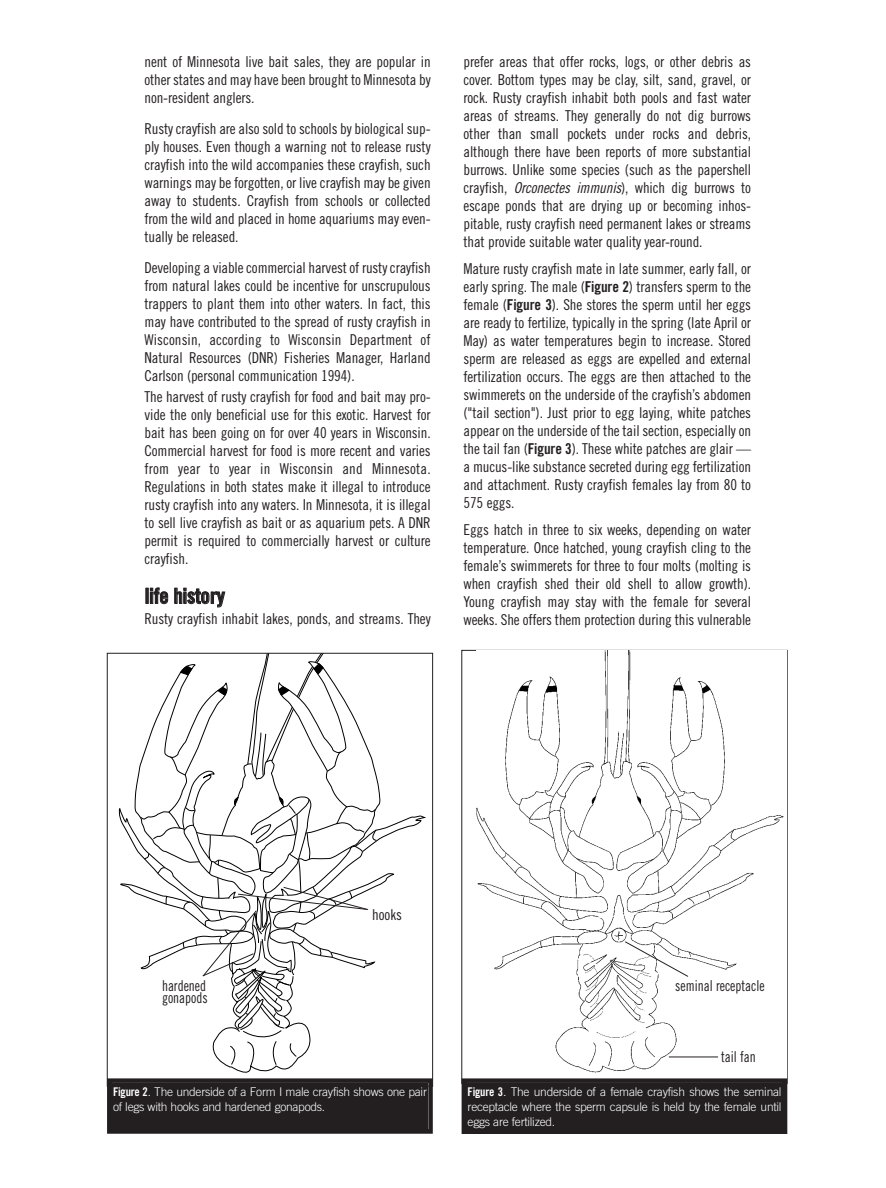
<style>
.page{position:relative;width:886px;height:1188px;background:#fff}
.page>*{position:absolute;margin:0;border:0;box-sizing:border-box;transform-origin:0 0}
.t1{font:21px "Trade Gothic Bold Cond Twenty";letter-spacing:-.01em;color:#231f20}
.t2{font:15px/18px "Trade Gothic Cond Eighteen";letter-spacing:-.01em;color:#231f20;text-align:justify}
.t3{font:15px/12px "Trade Gothic Cond Eighteen";letter-spacing:-.01em;color:#231f20;scale:.9 1}
.t4{font:300 12px/15px "Trade Gothic";letter-spacing:-.02em;color:#fff;text-align:justify}
.s1{font-family:"Trade Gothic Cond Eighteen Obl"}
.s2{font-family:"Trade Gothic Bold Cond Twenty"}
.s3{font-family:"Trade Gothic Bold Cond Twenty";font-weight:400}
</style>
<div class="page">
<img style="left:477px;top:651px;width:307px;height:422px">
<hr style="left:669px;top:1057px;width:49px;height:1px;background:#231f20">
<div style="left:466px;top:1083px;width:316px;height:47px;background:#231f20"></div>
<div style="left:461px;top:1078px;width:326px;height:56px;border:4px solid #231f20"></div>
<div style="left:112px;top:1083px;width:316px;height:46px;background:#231f20"></div>
<div style="left:107px;top:1078px;width:326px;height:56px;border:4px solid #231f20"></div>
<svg style="left:560px;top:912px;width:86px;height:22px"></svg>
<svg style="left:562px;top:953px;width:39px;height:15px"></svg>
<svg style="left:118px;top:653px;width:307px;height:426px"></svg>
<svg style="left:624px;top:941px;width:65px;height:36px"></svg>
<p class="t2" style="left:144px;top:54px;width:288px">nent of Minnesota live bait sales, they are popular in other states and may have been brought to Minnesota by non-resident anglers.</p>
<p class="t2" style="left:144px;top:121px;width:288px">Rusty crayfish are also sold to schools by biological sup&shy;ply houses. Even though a warning not to release rusty crayfish into the wild accompanies these crayfish, such warnings may be forgotten, or live crayfish may be given away to students. Crayfish from schools or collected from the wild and placed in home aquariums may even&shy;tually be released.</p>
<p class="t2" style="left:144px;top:260px;width:288px">Developing a viable commercial harvest of rusty crayfish from natural lakes could be incentive for unscrupulous trappers to plant them into other waters. In fact, this may have contributed to the spread of rusty crayfish in Wisconsin, according to Wisconsin Department of Natural Resources (DNR) Fisheries Manager, Harland Carlson (personal communication 1994).</p>
<p class="t2" style="left:144px;top:388px;width:288px">The harvest of rusty crayfish for food and bait may pro&shy;vide the only beneficial use for this exotic. Harvest for bait has been going on for over 40 years in Wisconsin.<br>Commercial harvest for food is more recent and varies from year to year in Wisconsin and Minnesota.<br>Regulations in both states make it illegal to introduce rusty crayfish into any waters. In Minnesota, it is illegal to sell live crayfish as bait or as aquarium pets. A DNR permit is required to commercially harvest or culture crayfish.</p>
<h1 class="t1" style="left:145px;top:588px;width:82px">life history</h1>
<p class="t2" style="left:144px;top:611px;width:288px">Rusty crayfish inhabit lakes, ponds, and streams. They</p>
<p class="t2" style="left:463px;top:54px;width:289px">prefer areas that offer rocks, logs, or other debris as cover. Bottom types may be clay, silt, sand, gravel, or rock. Rusty crayfish inhabit both pools and fast water areas of streams. They generally do not dig burrows other than small pockets under rocks and debris, although there have been reports of more substantial burrows. Unlike some species (such as the papershell crayfish, <span class="s1">Orconectes immunis</span>), which dig burrows to escape ponds that are drying up or becoming inhos&shy;pitable, rusty crayfish need permanent lakes or streams that provide suitable water quality year-round.</p>
<p class="t2" style="left:463px;top:261px;width:289px">Mature rusty crayfish mate in late summer, early fall, or early spring. The male (<span class="s2">Figure 2</span>) transfers sperm to the female (<span class="s2">Figure 3</span>). She stores the sperm until her eggs are ready to fertilize, typically in the spring (late April or May) as water temperatures begin to increase. Stored sperm are released as eggs are expelled and external fertilization occurs. The eggs are then attached to the swimmerets on the underside of the crayfish’s abdomen ("tail section"). Just prior to egg laying, white patches appear on the underside of the tail section, especially on the tail fan (<span class="s2">Figure 3</span>). These white patches are glair — a mucus-like substance secreted during egg fertilization and attachment. Rusty crayfish females lay from 80 to 575 eggs.</p>
<p class="t2" style="left:463px;top:522px;width:289px">Eggs hatch in three to six weeks, depending on water temperature. Once hatched, young crayfish cling to the female’s swimmerets for three to four molts (molting is when crayfish shed their old shell to allow growth).<br>Young crayfish may stay with the female for several weeks. She offers them protection during this vulnerable</p>
<p class="t3" style="left:162px;top:981px;width:52px">hardened gonapods</p>
<p class="t2" style="left:372px;top:907px;width:31px">hooks</p>
<p class="t4" style="left:113px;top:1085px;width:315px"><span class="s3">Figure 2</span>. The underside of a Form I male crayfish shows one pair of legs with hooks and hardened gonapods.</p>
<p class="t3" style="left:675px;top:981px;width:101px">seminal receptacle</p>
<p class="t3" style="left:721px;top:1052px;width:40px">tail fan</p>
<p class="t4" style="left:467px;top:1085px;width:315px"><span class="s3">Figure 3</span>. The underside of a female crayfish shows the seminal receptacle where the sperm capsule is held by the female until eggs are fertilized.</p>
</div>
